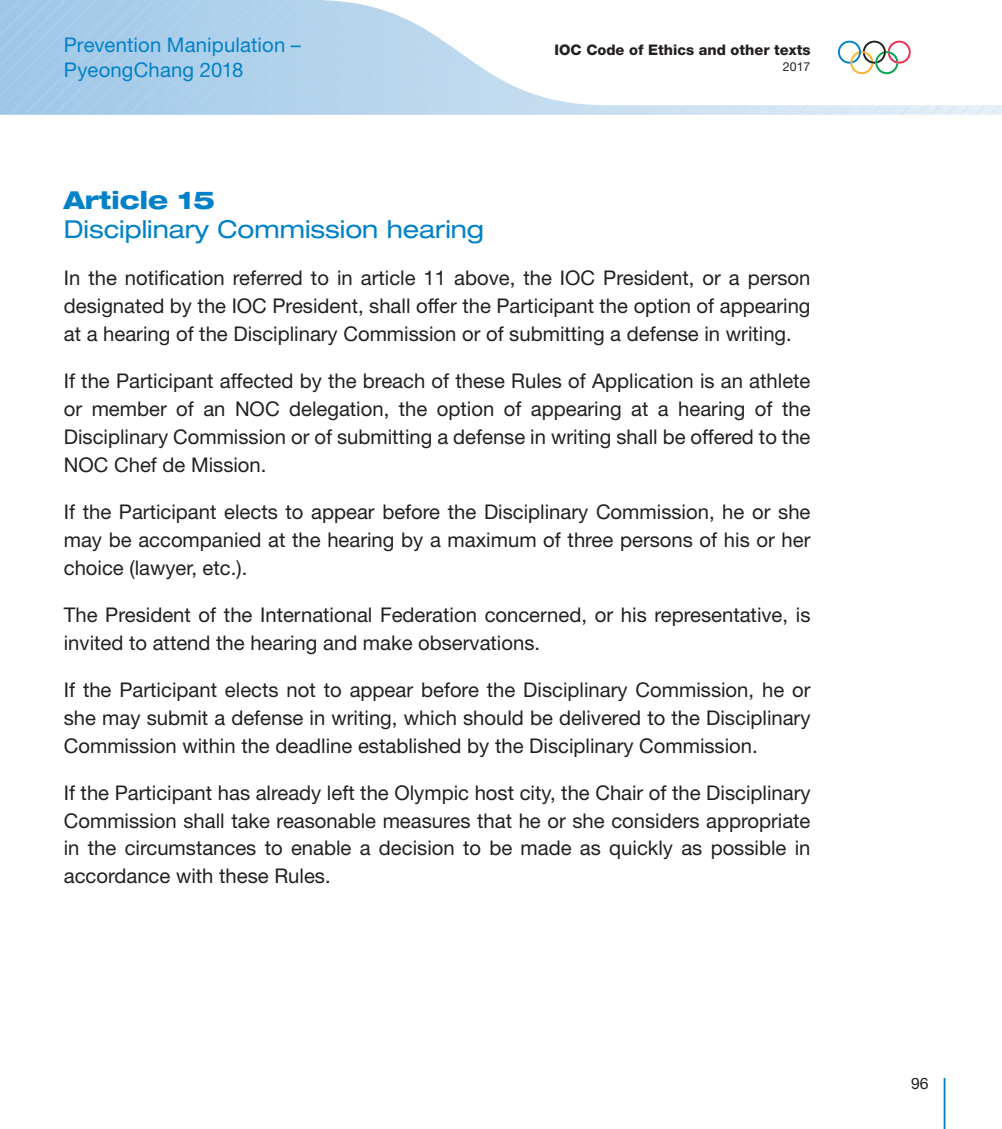
<style>
.page{position:relative;width:1002px;height:1129px;background:#fff}
.page>*{position:absolute;margin:0;border:0;box-sizing:border-box;transform-origin:0 0}
.t1{font:expanded 24.75px "Helvetica Neue LT Std";color:#0081c8}
.t2{font:800 expanded 24.75px "Helvetica Neue LT Std";color:#0081c8}
.t3{font:20.25px/27.9px "Helvetica Neue LT Std";color:#231f20;text-align:justify}
.t4{font:20.25px/24.8px "Helvetica Neue LT Std";letter-spacing:.01em;color:#0081c8}
.t5{font:15.75px "Helvetica Neue LT Std";color:#231f20}
.t6{font:800 14.62px "Helvetica Neue LT Std";color:#231f20}
.t7{font:12.38px "Helvetica Neue LT Std";color:#231f20}
</style>
<div class="page">
<hr style="left:943px;top:1078px;width:2px;height:51px;background:#0081c8">
<svg style="left:0;top:0;width:1001px;height:115px"></svg>
<p class="t4" style="left:64px;top:33px;width:239px">Prevention Manipulation –<br>PyeongChang 2018</p>
<p class="t6" style="left:554px;top:41px;width:257px">IOC Code of Ethics and other texts</p>
<p class="t7" style="left:782px;top:59px;width:29px">2017</p>
<p class="t2" style="left:64px;top:184px;width:153px">Article 15</p>
<p class="t1" style="left:64px;top:214px;width:421px">Disciplinary Commission hearing</p>
<p class="t3" style="left:64px;top:264px;width:748px">In the notification referred to in article 11 above, the IOC President, or a person designated by the IOC President, shall offer the Participant the option of appearing at a hearing of the Disciplinary Commission or of submitting a defense in writing.</p>
<p class="t3" style="left:64px;top:367px;width:748px">If the Participant affected by the breach of these Rules of Application is an athlete or member of an NOC delegation, the option of appearing at a hearing of the Disciplinary Commission or of submitting a defense in writing shall be offered to the NOC Chef de Mission.</p>
<p class="t3" style="left:64px;top:497px;width:748px">If the Participant elects to appear before the Disciplinary Commission, he or she may be accompanied at the hearing by a maximum of three persons of his or her choice (lawyer, etc.).</p>
<p class="t3" style="left:64px;top:600px;width:748px">The President of the International Federation concerned, or his representative, is invited to attend the hearing and make observations.</p>
<p class="t3" style="left:64px;top:675px;width:748px">If the Participant elects not to appear before the Disciplinary Commission, he or she may submit a defense in writing, which should be delivered to the Disciplinary Commission within the deadline established by the Disciplinary Commission.</p>
<p class="t3" style="left:64px;top:778px;width:748px">If the Participant has already left the Olympic host city, the Chair of the Disciplinary Commission shall take reasonable measures that he or she considers appropriate in the circumstances to enable a decision to be made as quickly as possible in accordance with these Rules.</p>
<p class="t5" style="left:910px;top:1074px;width:19px">96</p>
</div>
